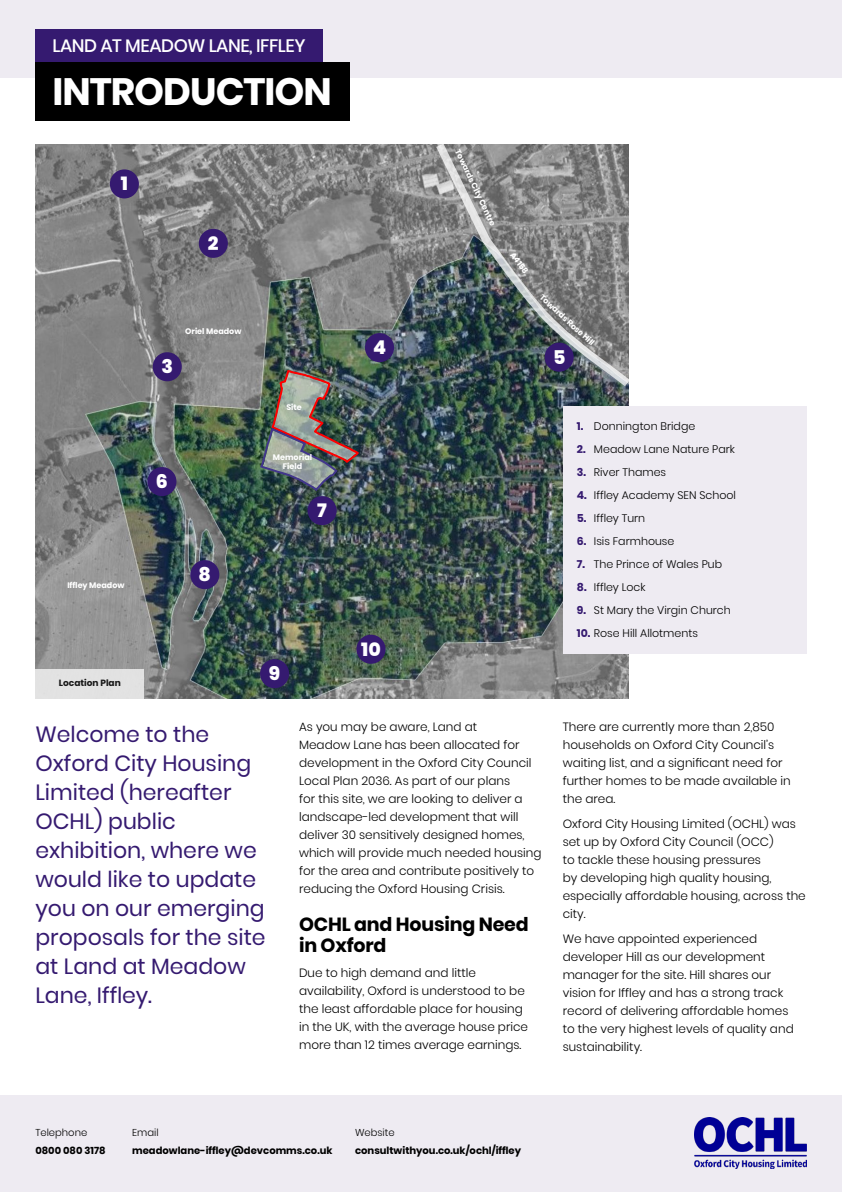
<style>
.page{position:relative;width:842px;height:1192px;background:#fff}
.page>*{position:absolute;margin:0;border:0;box-sizing:border-box;transform-origin:0 0}
.t1{font:700 38px "Poppins";letter-spacing:-.025em;color:#fff}
.t2{font:22px/29px "Poppins";color:#351a70}
.t3{font:700 19px/21px "Poppins";letter-spacing:-.01em;color:#000}
.t4{font:800 19px "Poppins";color:#fff}
.t5{font:500 18px "Poppins";letter-spacing:-.025em;color:#fff}
.t6{font:300 12px/18px "Poppins";color:#000}
.t7{font:300 11px "Poppins";color:#000}
.t8{font:700 10px "Poppins";color:#000}
.t9{font:300 10px "Poppins";color:#000}
.t10{font:700 9px "Poppins";color:#000}
.t11{font:700 8px/9px "Poppins";color:#fff;text-align:center}
.s1{font-weight:700;color:#351a70}
</style>
<div class="page">
<div style="left:0;top:0;width:842px;height:78px;background:#eeebf2"></div>
<div style="left:0;top:1095px;width:842px;height:97px;background:#eeebf2"></div>
<img style="left:694px;top:1117px;width:112px;height:52px">
<div style="left:35px;top:29px;width:288px;height:33px;background:#351a70"></div>
<img style="left:35px;top:144px;width:594px;height:555px">
<img style="left:259px;top:369px;width:102px;height:124px">
<svg style="left:436px;top:144px;width:193px;height:243px;background:#737979"></svg>
<div style="left:356px;top:635px;width:30px;height:29px;background:#351a70;border-radius:50%"></div>
<div style="left:260px;top:659px;width:29px;height:29px;background:#351a70;border-radius:50%"></div>
<div style="left:190px;top:560px;width:29px;height:29px;background:#351a70;border-radius:50%"></div>
<div style="left:308px;top:496px;width:29px;height:29px;background:#351a70;border-radius:50%"></div>
<div style="left:147px;top:467px;width:29px;height:29px;background:#351a70;border-radius:50%"></div>
<div style="left:545px;top:343px;width:29px;height:29px;background:#351a70;border-radius:50%"></div>
<div style="left:365px;top:333px;width:29px;height:29px;background:#351a70;border-radius:50%"></div>
<div style="left:153px;top:352px;width:29px;height:29px;background:#351a70;border-radius:50%"></div>
<div style="left:199px;top:229px;width:29px;height:29px;background:#351a70;border-radius:50%"></div>
<div style="left:110px;top:169px;width:29px;height:29px;background:#351a70;border-radius:50%"></div>
<div style="left:35px;top:62px;width:315px;height:59px;background:#000"></div>
<div style="left:35px;top:669px;width:109px;height:30px;background:#e2e2e2"></div>
<div style="left:563px;top:407px;width:243px;height:247px;background:#eeebf2"></div>
<h3 class="t5" style="left:52px;top:35px;width:254px">LAND AT MEADOW LANE, IFFLEY</h3>
<h1 class="t1" style="left:52px;top:70px;width:281px">INTRODUCTION</h1>
<h3 class="t4" style="left:121px;top:173px;width:9px">1</h3>
<h3 class="t4" style="left:208px;top:232px;width:12px">2</h3>
<p class="t11" style="left:67px;top:581px;width:59px">Iffley Meadow</p>
<p class="t10" style="left:59px;top:678px;width:63px">Location Plan</p>
<h3 class="t4" style="left:161px;top:356px;width:13px">3</h3>
<p class="t11" style="left:185px;top:327px;width:58px">Oriel Meadow</p>
<h3 class="t4" style="left:156px;top:470px;width:13px">6</h3>
<h3 class="t4" style="left:199px;top:563px;width:14px">8</h3>
<p class="t11" style="left:286px;top:403px;width:17px">Site</p>
<p class="t11" style="left:273px;top:452px;width:41px">Memorial<br>Field</p>
<h3 class="t4" style="left:317px;top:499px;width:11px">7</h3>
<h3 class="t4" style="left:269px;top:662px;width:13px">9</h3>
<h3 class="t4" style="left:373px;top:336px;width:15px">4</h3>
<h3 class="t4" style="left:361px;top:638px;width:21px">10</h3>
<p class="t11" style="left:461px;top:148px;width:85px;rotate:64deg">Towards City Centre</p>
<p class="t11" style="left:515px;top:250px;width:26px;rotate:53deg">A4158</p>
<p class="t11" style="left:544px;top:293px;width:73px;rotate:42deg">Towards Rose Hill</p>
<h3 class="t4" style="left:553px;top:346px;width:14px">5</h3>
<p class="t7" style="left:577px;top:419px;width:120px"><span class="s1">1.</span> Donnington Bridge</p>
<p class="t7" style="left:577px;top:442px;width:159px"><span class="s1">2.</span> Meadow Lane Nature Park</p>
<p class="t7" style="left:577px;top:466px;width:91px"><span class="s1">3.</span> River Thames</p>
<p class="t7" style="left:577px;top:489px;width:161px"><span class="s1">4.</span> Iffley Academy SEN School</p>
<p class="t7" style="left:577px;top:512px;width:70px"><span class="s1">5.</span> Iffley Turn</p>
<p class="t7" style="left:577px;top:535px;width:99px"><span class="s1">6.</span> Isis Farmhouse</p>
<p class="t7" style="left:577px;top:558px;width:147px"><span class="s1">7.</span> The Prince of Wales Pub</p>
<p class="t7" style="left:577px;top:581px;width:70px"><span class="s1">8.</span> Iffley Lock</p>
<p class="t7" style="left:577px;top:604px;width:155px"><span class="s1">9.</span> St Mary the Virgin Church</p>
<p class="t7" style="left:577px;top:627px;width:123px"><span class="s1">10.</span> Rose Hill Allotments</p>
<h2 class="t2" style="left:35px;top:720px;width:232px">Welcome to the<br>Oxford City Housing<br>Limited (hereafter<br>OCHL) public exhibition, where we would like to update you on our emerging proposals for the site at Land at Meadow<br>Lane, Iffley.</h2>
<p class="t6" style="left:299px;top:718px;width:244px">As you may be aware, Land at<br>Meadow Lane has been allocated for development in the Oxford City Council Local Plan 2036. As part of our plans<br>for this site, we are looking to deliver a landscape-led development that will deliver 30 sensitively designed homes, which will provide much needed housing for the area and contribute positively to reducing the Oxford Housing Crisis.</p>
<h3 class="t3" style="left:299px;top:914px;width:231px">OCHL and Housing Need in Oxford</h3>
<p class="t6" style="left:299px;top:964px;width:231px">Due to high demand and little availability, Oxford is understood to be the least affordable place for housing in the UK, with the average house price more than 12 times average earnings.</p>
<p class="t6" style="left:563px;top:718px;width:230px">There are currently more than 2,850 households on Oxford City Council’s waiting list, and a significant need for further homes to be made available in the area.</p>
<p class="t6" style="left:563px;top:815px;width:245px">Oxford City Housing Limited (OCHL) was set up by Oxford City Council (OCC)<br>to tackle these housing pressures<br>by developing high quality housing, especially affordable housing, across the city.</p>
<p class="t6" style="left:563px;top:930px;width:232px">We have appointed experienced developer Hill as our development manager for the site. Hill shares our vision for Iffley and has a strong track record of delivering affordable homes to the very highest levels of quality and sustainability.</p>
<p class="t9" style="left:35px;top:1127px;width:53px">Telephone</p>
<p class="t8" style="left:35px;top:1145px;width:72px">0800 080 3178</p>
<p class="t9" style="left:132px;top:1127px;width:28px">Email</p>
<p class="t8" style="left:132px;top:1145px;width:202px">meadowlane-iffley@devcomms.co.uk</p>
<p class="t9" style="left:355px;top:1127px;width:41px">Website</p>
<p class="t8" style="left:355px;top:1145px;width:168px">consultwithyou.co.uk/ochl/iffley</p>
</div>
